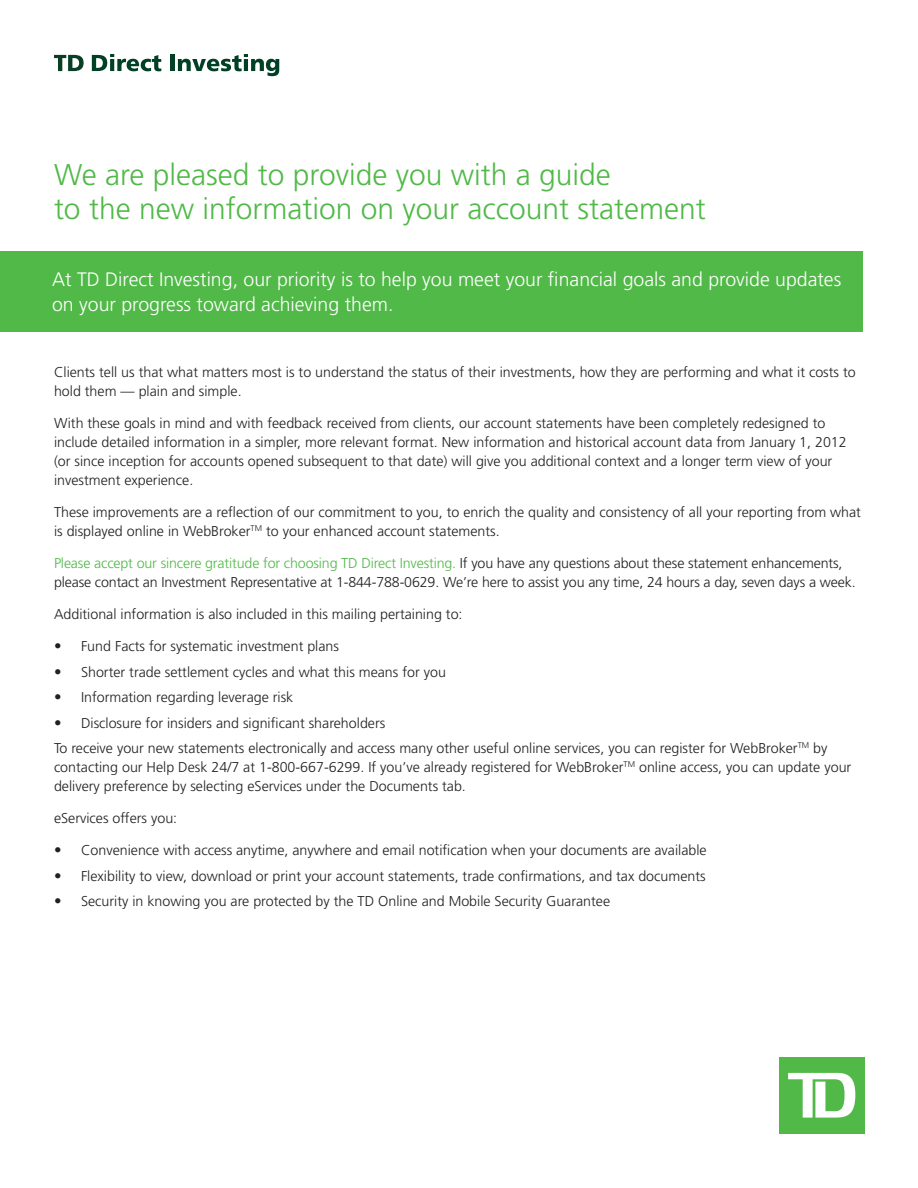
<style>
.page{position:relative;width:918px;height:1188px;background:#fff}
.page>*{position:absolute;margin:0;border:0;box-sizing:border-box;transform-origin:0 0}
.t1{font:300 30px/34.5px "Frutiger LT Std";color:#51b948}
.t2{font:300 19.5px/25.5px "Frutiger LT Std";color:#fff}
.Body{font:300 14.25px/18.8px "Frutiger LT Std";color:#231f20}
.s1{color:#51b948}
.s2{font-size:15px}
</style>
<div class="page">
<div style="left:779px;top:1058px;width:86px;height:76px;background:#51b948"></div>
<svg style="left:788px;top:1073px;width:67px;height:45px"></svg>
<div style="left:0;top:251px;width:863px;height:81px;background:#51b948"></div>
<svg style="left:92px;top:54px;width:69px;height:17px"></svg>
<hr style="left:171px;top:55px;width:4px;height:16px;background:#004026">
<svg style="left:178px;top:54px;width:101px;height:22px"></svg>
<svg style="left:54px;top:55px;width:30px;height:16px"></svg>
<p class="t1" style="left:54px;top:157px;width:653px">We are pleased to provide you with a guide<br>to the new information on your account statement</p>
<p class="t2" style="left:52px;top:266px;width:791px">At TD Direct Investing, our priority is to help you meet your financial goals and provide updates on your progress toward achieving them.</p>
<p class="Body" style="left:54px;top:363px;width:803px">Clients tell us that what matters most is to understand the status of their investments, how they are performing and what it costs to hold them — plain and simple.</p>
<p class="Body" style="left:54px;top:414px;width:794px">With these goals in mind and with feedback received from clients, our account statements have been completely redesigned to include detailed information in a simpler, more relevant format. New information and historical account data from January 1, 2012 (or since inception for accounts opened subsequent to that date) will give you additional context and a longer term view of your investment experience.</p>
<p class="Body" style="left:54px;top:503px;width:809px">These improvements are a reflection of our commitment to you, to enrich the quality and consistency of all your reporting from what is displayed online in WebBroker<sup>TM</sup> to your enhanced account statements.</p>
<p class="Body" style="left:54px;top:554px;width:803px"><span class="s1">Please accept our sincere gratitude for choosing TD Direct Investing.</span> If you have any questions about these statement enhancements, please contact an Investment Representative at 1-844-788-0629. We’re here to assist you any time, 24 hours a day, seven days a week.</p>
<p class="Body" style="left:54px;top:605px;width:410px">Additional information is also included in this mailing pertaining to:</p>
<p class="Body" style="left:54px;top:637px;width:287px"><span class="s2">•</span> Fund Facts for systematic investment plans</p>
<p class="Body" style="left:54px;top:662px;width:393px"><span class="s2">•</span> Shorter trade settlement cycles and what this means for you</p>
<p class="Body" style="left:54px;top:688px;width:241px"><span class="s2">•</span> Information regarding leverage risk</p>
<p class="Body" style="left:54px;top:713px;width:333px"><span class="s2">•</span> Disclosure for insiders and significant shareholders</p>
<p class="Body" style="left:54px;top:739px;width:799px">To receive your new statements electronically and access many other useful online services, you can register for WebBroker<sup>TM</sup> by contacting our Help Desk 24/7 at 1-800-667-6299. If you’ve already registered for WebBroker<sup>TM</sup> online access, you can update your delivery preference by selecting eServices under the Documents tab.</p>
<p class="Body" style="left:54px;top:809px;width:125px">eServices offers you:</p>
<p class="Body" style="left:54px;top:841px;width:654px"><span class="s2">•</span> Convenience with access anytime, anywhere and email notification when your documents are available</p>
<p class="Body" style="left:54px;top:866px;width:653px"><span class="s2">•</span> Flexibility to view, download or print your account statements, trade confirmations, and tax documents</p>
<p class="Body" style="left:54px;top:892px;width:558px"><span class="s2">•</span> Security in knowing you are protected by the TD Online and Mobile Security Guarantee</p>
</div>
